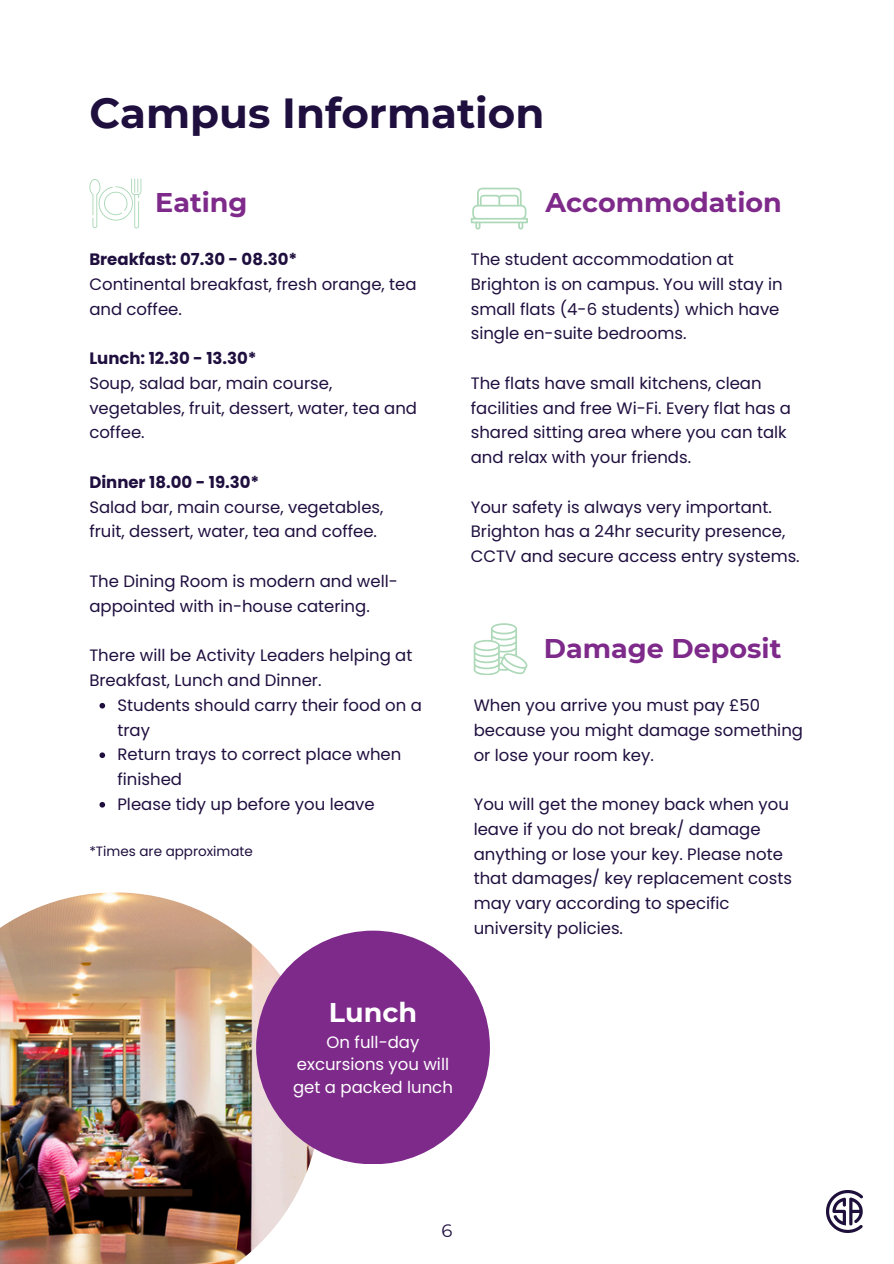
<style>
.page{position:relative;width:894px;height:1264px;background:#fff}
.page>*{position:absolute;margin:0;border:0;box-sizing:border-box;transform-origin:0 0}
.t1{font:700 42px "Montserrat";color:#1f0f3f}
.t2{font:700 27px "Montserrat";color:#7e2a8a}
.t3{font:700 27px "Montserrat";color:#fff}
.t4{font:18px "Montserrat";color:#1f0f3f}
.t5{font:16.5px/24.8px "Poppins";color:#1f0f3f}
.t6{font:16.5px/22.5px "Poppins";color:#fff;text-align:center}
.t7{font:13.5px "Poppins";color:#1f0f3f}
.s1{font-weight:700}
</style>
<div class="page">
<img style="left:826px;top:1190px;width:36px;height:42px">
<svg style="left:470px;top:188px;width:58px;height:41px"></svg>
<svg style="left:89px;top:178px;width:52px;height:50px"></svg>
<svg style="left:473px;top:623px;width:54px;height:52px"></svg>
<img style="left:0;top:892px;width:320px;height:371px">
<div style="left:256px;top:930px;width:234px;height:234px;background:#7e2a8a;border-radius:50%"></div>
<svg style="left:99px;top:703px;width:6px;height:5px"></svg>
<svg style="left:99px;top:752px;width:6px;height:6px"></svg>
<svg style="left:99px;top:802px;width:6px;height:5px"></svg>
<p class="t1" style="left:89px;top:87px;width:456px">Campus Information</p>
<p class="t2" style="left:155px;top:186px;width:94px">Eating</p>
<h2 class="t5" style="left:89px;top:247px;width:328px"><span class="s1">Breakfast: 07.30 - 08.30*<br></span>Continental breakfast, fresh orange, tea and coffee.</h2>
<p class="t5" style="left:89px;top:346px;width:329px"><span class="s1">Lunch: 12.30 - 13.30*<br></span>Soup, salad bar, main course, vegetables, fruit, dessert, water, tea and coffee.</p>
<h2 class="t5" style="left:89px;top:470px;width:295px"><span class="s1">Dinner 18.00 - 19.30*<br></span>Salad bar, main course, vegetables, fruit, dessert, water, tea and coffee.</h2>
<h3 class="t5" style="left:89px;top:569px;width:310px">The Dining Room is modern and well&shy;appointed with in-house catering.</h3>
<h3 class="t5" style="left:89px;top:643px;width:324px">There will be Activity Leaders helping at<br>Breakfast, Lunch and Dinner.</h3>
<h3 class="t5" style="left:117px;top:692px;width:306px">Students should carry their food on a tray</h3>
<h3 class="t5" style="left:117px;top:742px;width:285px">Return trays to correct place when finished</h3>
<h3 class="t5" style="left:117px;top:791px;width:259px">Please tidy up before you leave</h3>
<p class="t7" style="left:89px;top:841px;width:165px">*Times are approximate</p>
<h3 class="t2" style="left:545px;top:186px;width:238px">Accommodation</h3>
<p class="t5" style="left:470px;top:247px;width:313px">The student accommodation at Brighton is on campus. You will stay in small flats (4-6 students) which have single en-suite bedrooms.</p>
<h3 class="t5" style="left:470px;top:371px;width:321px">The flats have small kitchens, clean facilities and free Wi-Fi. Every flat has a shared sitting area where you can talk and relax with your friends.</h3>
<h3 class="t5" style="left:470px;top:494px;width:330px">Your safety is always very important.<br>Brighton has a 24hr security presence,<br>CCTV and secure access entry systems.</h3>
<p class="t2" style="left:543px;top:631px;width:239px">Damage Deposit</p>
<h2 class="t5" style="left:473px;top:693px;width:331px">When you arrive you must pay £50 because you might damage something or lose your room key.</h2>
<h3 class="t5" style="left:473px;top:792px;width:320px">You will get the money back when you leave if you do not break/ damage anything or lose your key. Please note that damages/ key replacement costs may vary according to specific university policies.</h3>
<h3 class="t3" style="left:329px;top:995px;width:90px">Lunch</h3>
<h3 class="t6" style="left:293px;top:1030px;width:161px">On full-day excursions you will get a packed lunch</h3>
<p class="t4" style="left:441px;top:1219px;width:12px">6</p>
</div>
